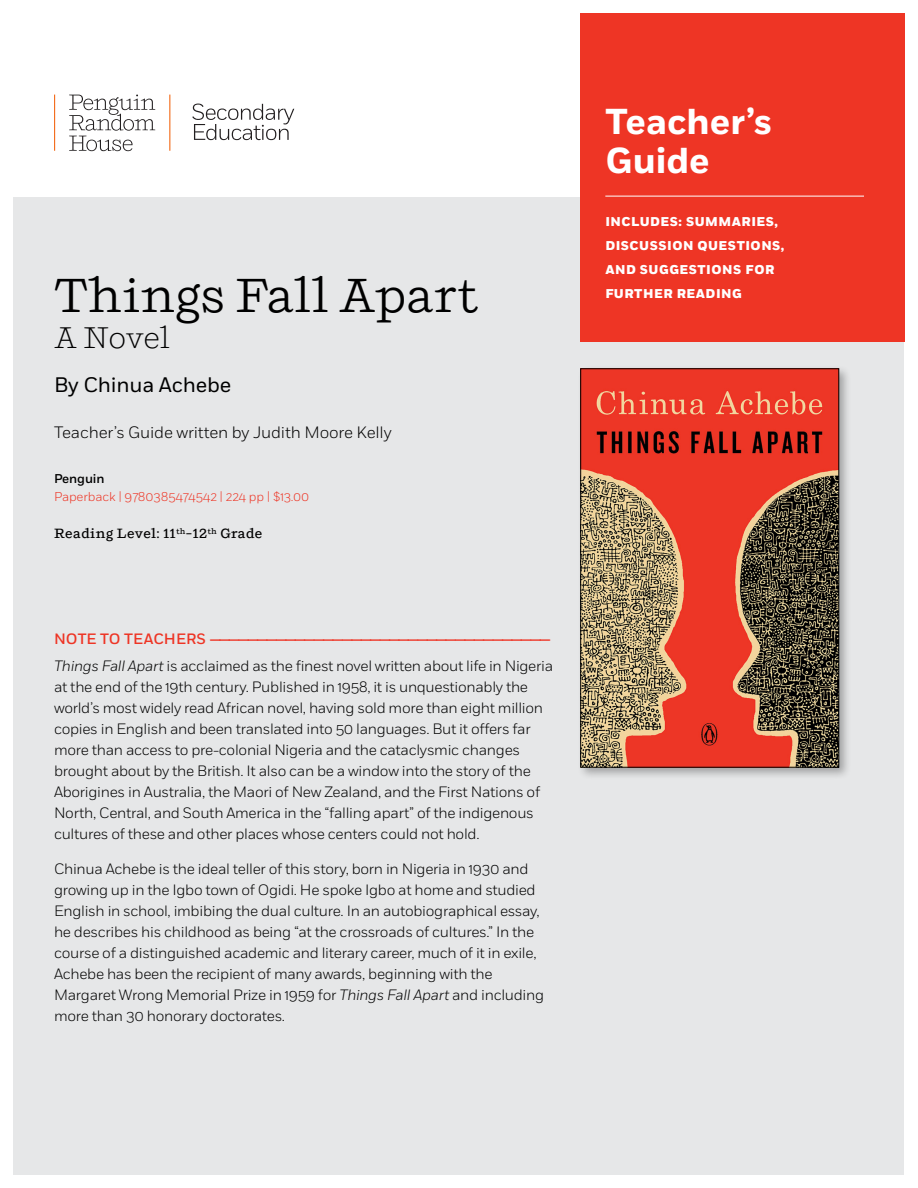
<style>
.page{position:relative;width:918px;height:1188px;background:#fff}
.page>*{position:absolute;margin:0;border:0;box-sizing:border-box;transform-origin:0 0}
.t1{font:48px "Shift";color:#000}
.t2{font:700 36px/39px "Fort";color:#fff}
.t3{font:300 30px "Shift";letter-spacing:-.02em;color:#000}
.t4{font:21px "Fort";letter-spacing:-.01em;color:#000}
.t5{font:300 16.5px "Fort";letter-spacing:-.01em;color:#000}
.t6{font:300 15px/21px "Fort";letter-spacing:-.02em;color:#000}
.t7{font:500 13.5px "Shift";letter-spacing:.03em;color:#000}
.t8{font:800 12.75px/24px "Fort";letter-spacing:.04em;color:#fff}
.t9{font:300 12.75px "Fort";letter-spacing:-.01em;color:#ee3525}
.t10{font:500 12.75px "Fort";letter-spacing:-.01em;color:#000}
.s1{font-weight:500;color:#ee3525}
.s2{font-style:italic}
</style>
<div class="page">
<div style="left:14px;top:197px;width:890px;height:977px;background:#e6e7e8"></div>
<div style="left:580px;top:14px;width:325px;height:328px;background:#ee3525"></div>
<hr style="left:605px;top:196px;width:259px;height:1px;background:#fff">
<div style="left:577px;top:365px;width:275px;height:416px;background:#000;opacity:.3"></div>
<img style="left:582px;top:371px;width:255px;height:394px">
<div style="left:580px;top:369px;width:259px;height:398px;border:1px solid #000101"></div>
<svg style="left:69px;top:95px;width:225px;height:56px"></svg>
<hr style="left:169px;top:95px;width:1px;height:56px;background:#f36f21">
<hr style="left:54px;top:95px;width:1px;height:56px;background:#f36f21">
<h1 class="t1" style="left:54px;top:268px;width:427px">Things Fall Apart</h1>
<h3 class="t3" style="left:54px;top:320px;width:118px">A Novel</h3>
<h3 class="t4" style="left:54px;top:372px;width:179px">By Chinua Achebe</h3>
<p class="t5" style="left:54px;top:423px;width:339px">Teacher’s Guide written by Judith Moore Kelly</p>
<p class="t10" style="left:54px;top:471px;width:52px">Penguin</p>
<p class="t9" style="left:54px;top:489px;width:257px">Paperback | 9780385474542 | 224 pp | $13.00</p>
<p class="t7" style="left:54px;top:525px;width:210px">Reading Level: 11<sup>th</sup>–12<sup>th</sup> Grade</p>
<p class="t6" style="left:54px;top:624px;width:501px;line-height:27.8px"><span class="s1">N O T E T O T E A C H E R S ————————————————————————————————————<br></span><span class="s2">Things Fall Apart</span> is acclaimed as the finest novel written about life in Nigeria</p>
<p class="t6" style="left:54px;top:677px;width:491px">at the end of the 19th century. Published in 1958, it is unquestionably the world’s most widely read African novel, having sold more than eight million copies in English and been translated into 50 languages. But it offers far more than access to pre-colonial Nigeria and the cataclysmic changes brought about by the British. It also can be a window into the story of the Aborigines in Australia, the Maori of New Zealand, and the First Nations of North, Central, and South America in the “falling apart” of the indigenous cultures of these and other places whose centers could not hold.</p>
<p class="t6" style="left:54px;top:858px;width:492px">Chinua Achebe is the ideal teller of this story, born in Nigeria in 1930 and growing up in the Igbo town of Ogidi. He spoke Igbo at home and studied English in school, imbibing the dual culture. In an autobiographical essay, he describes his childhood as being “at the crossroads of cultures.” In the course of a distinguished academic and literary career, much of it in exile, Achebe has been the recipient of many awards, beginning with the Margaret Wrong Memorial Prize in 1959 for <span class="s2">Things Fall Apart</span> and including more than 30 honorary doctorates.</p>
<h2 class="t2" style="left:605px;top:103px;width:168px">Teacher’s<br>Guide</h2>
<p class="t8" style="left:605px;top:211px;width:181px">INCLUDES: SUMMARIES,<br>DISCUSSION QUESTIONS,<br>AND SUGGESTIONS FOR</p>
<p class="t8" style="left:605px;top:282px;width:138px">FURTHER READING</p>
</div>
